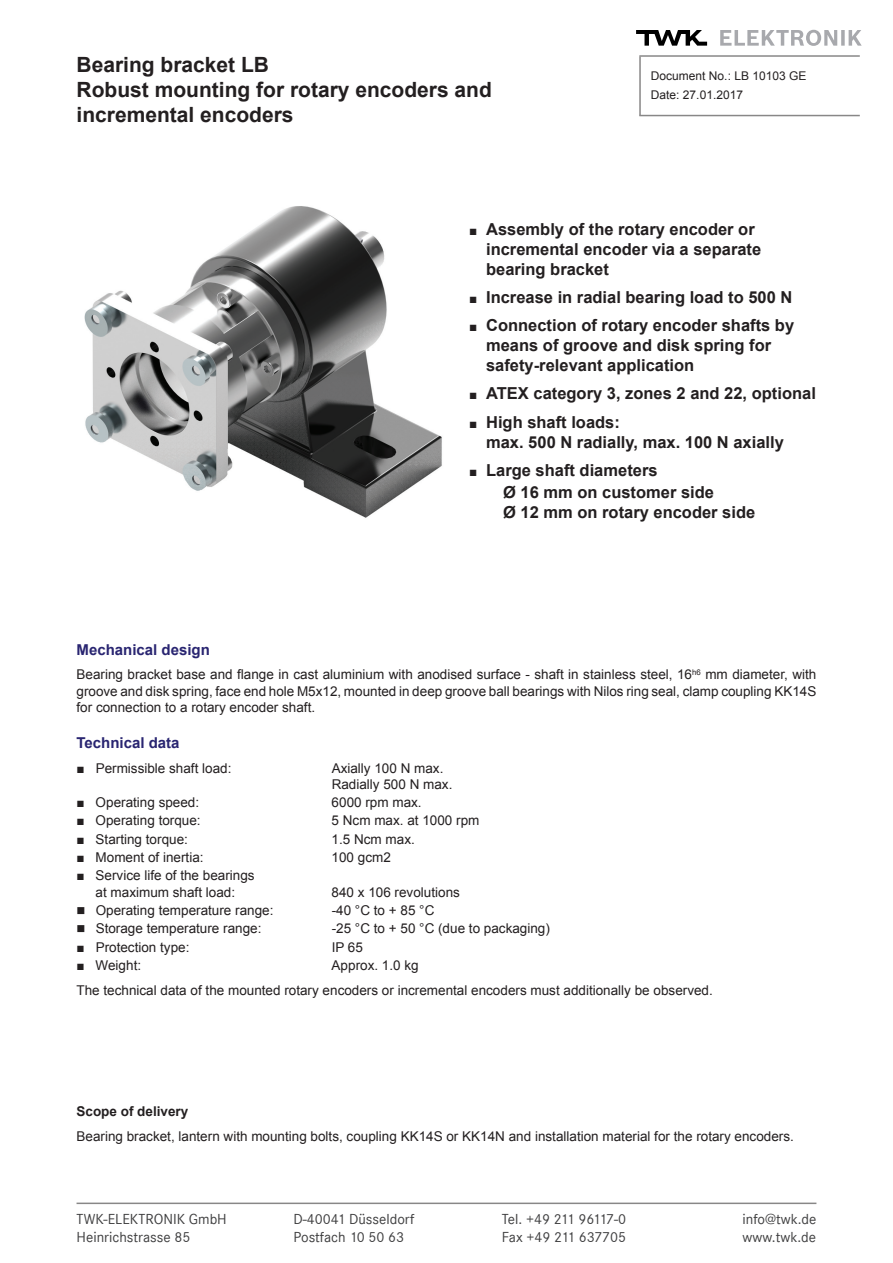
<style>
.page{position:relative;width:893px;height:1263px;background:#fff}
.page>*{position:absolute;margin:0;border:0;box-sizing:border-box;transform-origin:0 0}
.t1{font:700 21px/25.2px "Arial";color:#231f20}
.t2{font:700 16.5px/19.8px "Arial";color:#231f20}
.t3{font:15px "Corporate S";color:#3e3e3f}
.t4{font:700 15px "Arial";color:#292571}
.t5{font:15px "Corporate S";letter-spacing:-.065em;color:#3e3e3f}
.t6{font:13.5px/16.2px "Arial";color:#231f20}
.t7{font:700 13.5px "Arial";color:#231f20}
.t8{font:12px/18.6px "Arial";color:#231f20}
.s1{font-weight:400;font-size:13.5px}
</style>
<div class="page">
<hr style="left:77px;top:1202px;width:739px;height:2px;background:#888787">
<hr style="left:639px;top:57px;width:2px;height:59px;background:#888787">
<hr style="left:639px;top:55px;width:221px;height:2px;background:#888787">
<svg style="left:636px;top:30px;width:71px;height:16px"></svg>
<svg style="left:720px;top:30px;width:142px;height:16px"></svg>
<hr style="left:639px;top:115px;width:221px;height:1px;background:#888787">
<img style="left:84px;top:206px;width:358px;height:312px">
<h1 class="t1" style="left:77px;top:53px;width:417px">Bearing bracket LB<br>Robust mounting for rotary encoders and incremental encoders</h1>
<p class="t8" style="left:651px;top:67px;width:157px">Document No.: LB 10103 GE<br>Date: 27.01.2017</p>
<p class="t2" style="left:486px;top:220px;width:277px;text-indent:-17px"><span class="s1">■</span> Assembly of the rotary encoder or incremental encoder via a separate bearing bracket</p>
<p class="t2" style="left:469px;top:288px;width:325px"><span class="s1">■</span> Increase in radial bearing load to 500 N</p>
<p class="t2" style="left:486px;top:316px;width:310px;text-indent:-17px"><span class="s1">■</span> Connection of rotary encoder shafts by means of groove and disk spring for safety-relevant application</p>
<p class="t2" style="left:469px;top:384px;width:348px"><span class="s1">■</span> ATEX category 3, zones 2 and 22, optional</p>
<p class="t2" style="left:486px;top:412px;width:299px;text-indent:-17px"><span class="s1">■</span> High shaft loads:<br>max. 500 N radially, max. 100 N axially</p>
<p class="t2" style="left:503px;top:460px;width:212px;line-height:21.9px;text-indent:-34px"><span class="s1">■</span> Large shaft diameters<br>Ø 16 mm on customer side</p>
<p class="t2" style="left:503px;top:502px;width:254px">Ø 12 mm on rotary encoder side</p>
<p class="t4" style="left:77px;top:639px;width:135px">Mechanical design</p>
<p class="t6" style="left:77px;top:667px;width:741px;text-align:justify">Bearing bracket base and flange in cast aluminium with anodised surface - shaft in stainless steel, 16<sup>h6</sup> mm diameter, with groove and disk spring, face end hole M5x12, mounted in deep groove ball bearings with Nilos ring seal, clamp coupling KK14S for connection to a rotary encoder shaft.</p>
<p class="t4" style="left:77px;top:733px;width:105px">Technical data</p>
<p class="t6" style="left:77px;top:760px;width:156px">■ Permissible shaft load:</p>
<p class="t6" style="left:332px;top:760px;width:122px">Axially 100 N max.<br>Radially 500 N max.</p>
<p class="t6" style="left:77px;top:794px;width:124px">■ Operating speed:</p>
<p class="t6" style="left:332px;top:794px;width:92px">6000 rpm max.</p>
<p class="t6" style="left:77px;top:813px;width:126px">■ Operating torque:</p>
<p class="t6" style="left:332px;top:813px;width:149px">5 Ncm max. at 1000 rpm</p>
<p class="t6" style="left:76px;top:831px;width:113px">■ Starting torque:</p>
<p class="t6" style="left:332px;top:831px;width:85px">1.5 Ncm max.</p>
<p class="t6" style="left:76px;top:849px;width:129px">■ Moment of inertia:</p>
<p class="t6" style="left:332px;top:849px;width:61px">100 gcm2</p>
<p class="t6" style="left:76px;top:868px;width:180px;text-align:center">■ Service life of the bearings at maximum shaft load:</p>
<p class="t6" style="left:332px;top:884px;width:130px">840 x 106 revolutions</p>
<p class="t6" style="left:77px;top:902px;width:198px">■ Operating temperature range:</p>
<p class="t6" style="left:332px;top:902px;width:104px">-40 °C to + 85 °C</p>
<p class="t6" style="left:77px;top:920px;width:186px">■ Storage temperature range:</p>
<p class="t6" style="left:332px;top:920px;width:220px">-25 °C to + 50 °C (due to packaging)</p>
<p class="t6" style="left:77px;top:939px;width:114px">■ Protection type:</p>
<p class="t6" style="left:332px;top:939px;width:33px">IP 65</p>
<p class="t6" style="left:77px;top:957px;width:66px">■ Weight:</p>
<p class="t6" style="left:77px;top:953px;width:638px;line-height:24.8px;text-indent:255px">Approx. 1.0 kg<br>The technical data of the mounted rotary encoders or incremental encoders must additionally be observed.</p>
<p class="t7" style="left:77px;top:1102px;width:113px">Scope of delivery</p>
<p class="t6" style="left:77px;top:1128px;width:719px">Bearing bracket, lantern with mounting bolts, coupling KK14S or KK14N and installation material for the rotary encoders.</p>
<p class="t3" style="left:77px;top:1210px;width:152px">TWK-ELEKTRONIK GmbH</p>
<p class="t3" style="left:293px;top:1210px;width:123px">D-40041 Düsseldorf</p>
<p class="t5" style="left:502px;top:1210px;width:126px">Tel. +49 211 96117-0</p>
<p class="t3" style="left:743px;top:1210px;width:75px">info@twk.de</p>
<p class="t3" style="left:77px;top:1228px;width:115px">Heinrichstrasse 85</p>
<p class="t3" style="left:293px;top:1228px;width:112px">Postfach 10 50 63</p>
<p class="t3" style="left:502px;top:1228px;width:126px">Fax +49 211 637705</p>
<p class="t3" style="left:743px;top:1228px;width:75px">www.twk.de</p>
</div>
